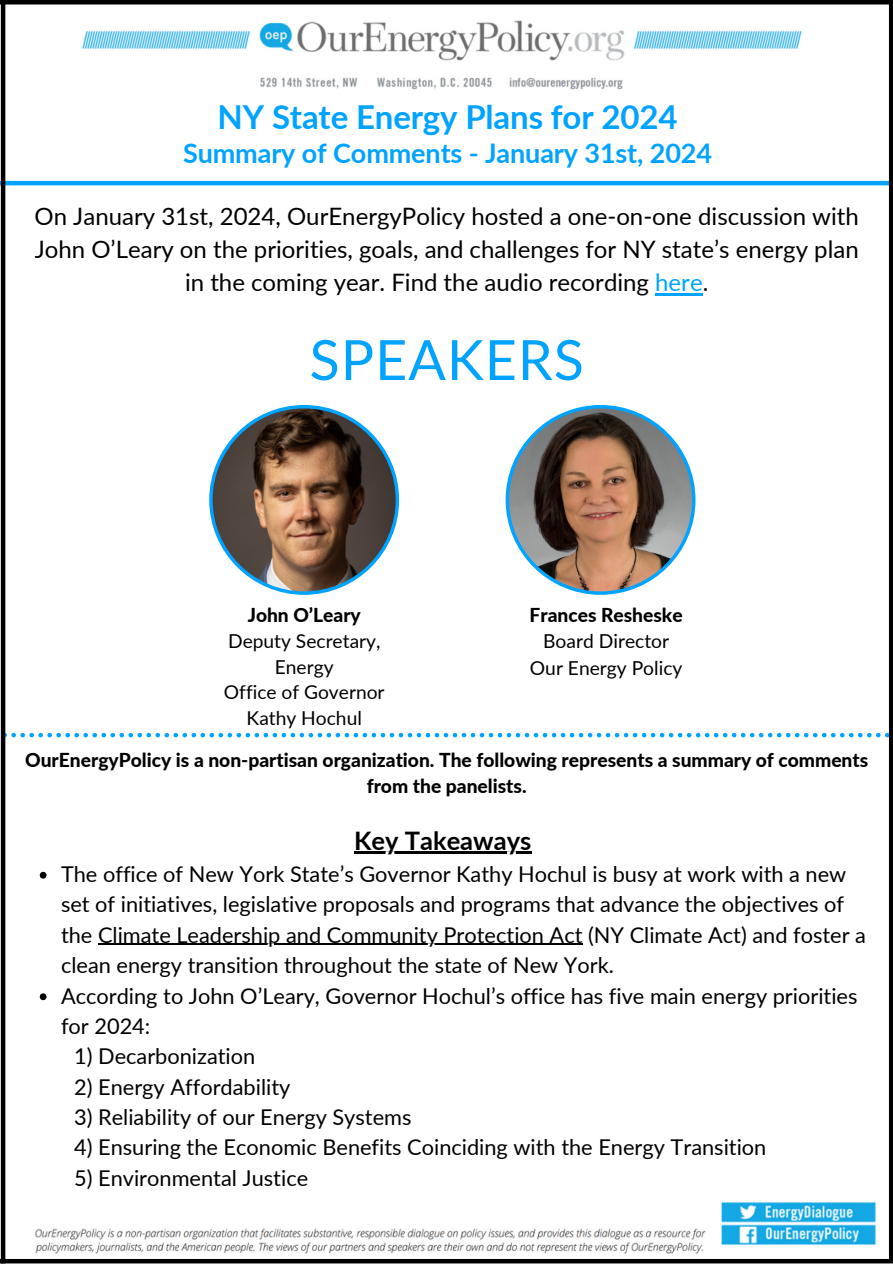
<style>
.page{position:relative;width:893px;height:1264px;background:#fff}
.page>*{position:absolute;margin:0;border:0;box-sizing:border-box;transform-origin:0 0}
.t1{font:55.5px "Lato";letter-spacing:.02em;color:#00a3ff}
.t2{font:700 33px "Lato";letter-spacing:-.005em;color:#00a3ff}
.t3{font:700 27px "Lato";letter-spacing:-.005em;color:#00a3ff}
.t4{font:700 25.5px "Lato";color:#000}
.t5{font:24px/32.7px "Lato";color:#000;text-align:center}
.t6{font:21.75px/30.3px "Lato";color:#000}
.t7{font:800 19.2px/25.8px "Lato";color:#000;text-align:center}
.t8{font:19.2px/25.8px "Lato";color:#000;text-align:center}
.s1{color:#00a3ff}
</style>
<div class="page">
<hr style="left:0;top:181px;width:892px;height:4px;background:#00a3ff">
<svg style="left:0;top:733px;width:888px;height:4px"></svg>
<img style="left:82px;top:20px;width:720px;height:70px">
<img style="left:34px;top:1202px;width:843px;height:52px">
<hr style="left:0;top:0;width:892px;height:4px;background:#000">
<div style="left:0;top:1258px;width:892px;height:5px;background:#000"></div>
<hr style="left:1px;top:0;width:4px;height:1263px;background:#000">
<svg style="left:888px;top:4px;width:4px;height:1255px;fill:#000"></svg>
<svg style="left:505px;top:405px;width:190px;height:190px"></svg>
<svg style="left:209px;top:405px;width:190px;height:190px"></svg>
<hr style="left:655px;top:293px;width:47px;height:2px;background:#00a3ff">
<hr style="left:354px;top:851px;width:177px;height:3px;background:#000">
<svg style="left:40px;top:871px;width:7px;height:7px"></svg>
<hr style="left:98px;top:943px;width:484px;height:2px;background:#000">
<svg style="left:40px;top:993px;width:7px;height:7px"></svg>
<h3 class="t2" style="left:218px;top:97px;width:461px">NY State Energy Plans for 2024</h3>
<h3 class="t3" style="left:183px;top:136px;width:530px">Summary of Comments - January 31st, 2024</h3>
<p class="t5" style="left:35px;top:200px;width:825px">On January 31st, 2024, OurEnergyPolicy hosted a one-on-one discussion with<br>John O’Leary on the priorities, goals, and challenges for NY state’s energy plan in the coming year. Find the audio recording <span class="s1">here</span>.</p>
<h4 class="t1" style="left:309px;top:325px;width:276px">SPEAKERS</h4>
<p class="t7" style="left:248px;top:601px;width:115px">John O’Leary</p>
<p class="t8" style="left:228px;top:627px;width:154px">Deputy Secretary,<br>Energy</p>
<p class="t8" style="left:224px;top:679px;width:162px">Office of Governor<br>Kathy Hochul</p>
<p class="t7" style="left:529px;top:601px;width:155px">Frances Resheske</p>
<p class="t8" style="left:543px;top:628px;width:127px">Board Director</p>
<p class="t8" style="left:530px;top:654px;width:154px">Our Energy Policy</p>
<p class="t7" style="left:25px;top:746px;width:844px">OurEnergyPolicy is a non-partisan organization. The following represents a summary of comments from the panelists.</p>
<h2 class="t4" style="left:354px;top:824px;width:179px">Key Takeaways</h2>
<p class="t6" style="left:61px;top:858px;width:806px">The office of New York State’s Governor Kathy Hochul is busy at work with a new set of initiatives, legislative proposals and programs that advance the objectives of the Climate Leadership and Community Protection Act (NY Climate Act) and foster a</p>
<p class="t6" style="left:61px;top:949px;width:798px">clean energy transition throughout the state of New York.<br>According to John O’Leary, Governor Hochul’s office has five main energy priorities for 2024:</p>
<h3 class="t6" style="left:74px;top:1040px;width:183px">1) Decarbonization</h3>
<h3 class="t6" style="left:74px;top:1071px;width:218px">2) Energy Affordability</h3>
<h3 class="t6" style="left:74px;top:1101px;width:339px">3) Reliability of our Energy Systems</h3>
<h3 class="t6" style="left:74px;top:1131px;width:693px">4) Ensuring the Economic Benefits Coinciding with the Energy Transition</h3>
<h3 class="t6" style="left:74px;top:1162px;width:235px">5) Environmental Justice</h3>
</div>
